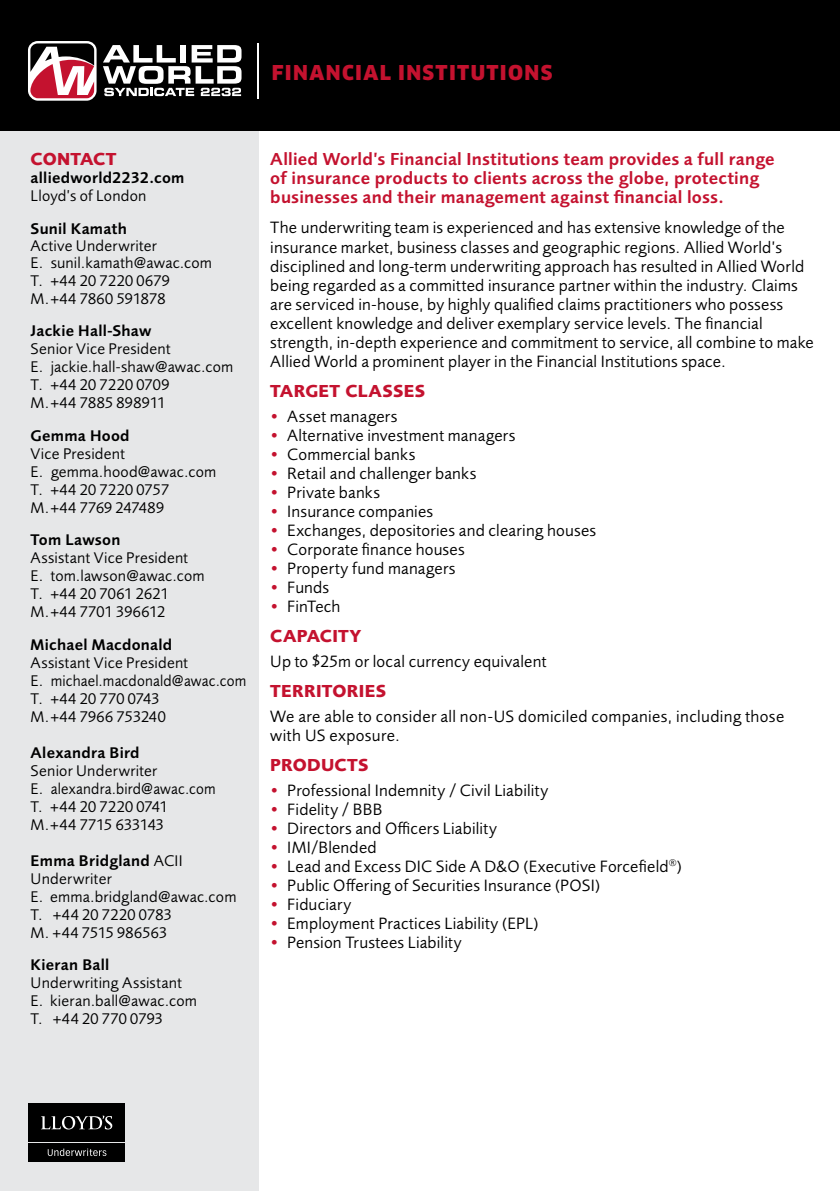
<style>
.page{position:relative;width:840px;height:1191px;background:#fff}
.page>*{position:absolute;margin:0;border:0;box-sizing:border-box;transform-origin:0 0}
.t1{font:900 20px "Clan Pro";letter-spacing:.07em;color:#c4122f}
.t2{font:600 18px/19px "Foundry Sans";letter-spacing:.015em;color:#c4122f}
.t3{font:700 18px "Foundry Sans";letter-spacing:.015em;color:#c4122f}
.t4{font:17px/19px "Foundry Sans";letter-spacing:.015em;color:#000}
.t5{font:16px/18px "Foundry Sans";letter-spacing:.015em;color:#000}
.t6{font:600 16px "Foundry Sans";letter-spacing:.015em;color:#000}
.s1{font-weight:600}
.s2{color:#c4122f}
</style>
<div class="page">
<div style="left:0;top:0;width:259px;height:1191px;background:#e6e7e8"></div>
<div style="left:0;top:0;width:839px;height:130px;background:#000"></div>
<svg style="left:28px;top:41px;width:68px;height:60px"></svg>
<svg style="left:30px;top:43px;width:64px;height:55px"></svg>
<svg style="left:103px;top:45px;width:138px;height:51px"></svg>
<hr style="left:257px;top:43px;width:1px;height:56px;background:#fff">
<div style="left:29px;top:1143px;width:96px;height:19px;background:#000"></div>
<svg style="left:48px;top:1148px;width:58px;height:8px"></svg>
<div style="left:29px;top:1103px;width:96px;height:39px;background:#000"></div>
<svg style="left:41px;top:1115px;width:71px;height:14px"></svg>
<p class="t1" style="left:272px;top:61px;width:282px">FINANCIAL INSTITUTIONS</p>
<p class="t3" style="left:31px;top:148px;width:87px">CONTACT</p>
<p class="t6" style="left:31px;top:169px;width:155px">alliedworld2232.com</p>
<p class="t5" style="left:31px;top:187px;width:117px">Lloyd’s of London</p>
<p class="t6" style="left:31px;top:219px;width:98px">Sunil Kamath</p>
<p class="t5" style="left:31px;top:237px;width:183px">Active Underwriter<br>E. sunil.kamath@awac.com<br>T. +44 20 7220 0679<br>M.+44 7860 591878</p>
<p class="t6" style="left:31px;top:322px;width:122px">Jackie Hall-Shaw</p>
<p class="t5" style="left:31px;top:340px;width:204px">Senior Vice President<br>E. jackie.hall-shaw@awac.com<br>T. +44 20 7220 0709<br>M.+44 7885 898911</p>
<p class="t6" style="left:31px;top:426px;width:100px">Gemma Hood</p>
<p class="t5" style="left:31px;top:445px;width:187px">Vice President<br>E. gemma.hood@awac.com<br>T. +44 20 7220 0757<br>M.+44 7769 247489</p>
<p class="t6" style="left:31px;top:530px;width:91px">Tom Lawson</p>
<p class="t5" style="left:31px;top:549px;width:175px">Assistant Vice President<br>E. tom.lawson@awac.com<br>T. +44 20 7061 2621<br>M.+44 7701 396612</p>
<p class="t6" style="left:31px;top:635px;width:143px">Michael Macdonald</p>
<p class="t5" style="left:31px;top:653px;width:217px">Assistant Vice President<br>E. michael.macdonald@awac.com<br>T. +44 20 770 0743<br>M.+44 7966 753240</p>
<p class="t6" style="left:31px;top:743px;width:110px">Alexandra Bird</p>
<p class="t5" style="left:31px;top:761px;width:186px">Senior Underwriter<br>E. alexandra.bird@awac.com<br>T. +44 20 7220 0741<br>M.+44 7715 633143</p>
<p class="t5" style="left:31px;top:851px;width:207px"><span class="s1">Emma Bridgland</span> ACII<br>Underwriter<br>E. emma.bridgland@awac.com<br>T. +44 20 7220 0783<br>M. +44 7515 986563</p>
<p class="t6" style="left:31px;top:955px;width:80px">Kieran Ball</p>
<p class="t5" style="left:31px;top:974px;width:168px">Underwriting Assistant<br>E. kieran.ball@awac.com<br>T. +44 20 770 0793</p>
<p class="t2" style="left:270px;top:150px;width:505px">Allied World’s Financial Institutions team provides a full range of insurance products to clients across the globe, protecting businesses and their management against financial loss.</p>
<p class="t4" style="left:270px;top:219px;width:544px">The underwriting team is experienced and has extensive knowledge of the insurance market, business classes and geographic regions. Allied World’s disciplined and long-term underwriting approach has resulted in Allied World being regarded as a committed insurance partner within the industry. Claims are serviced in-house, by highly qualified claims practitioners who possess excellent knowledge and deliver exemplary service levels. The financial strength, in-depth experience and commitment to service, all combine to make Allied World a prominent player in the Financial Institutions space.</p>
<p class="t3" style="left:270px;top:380px;width:156px">TARGET CLASSES</p>
<p class="t4" style="left:270px;top:407px;width:128px"><span class="s2">•</span> Asset managers</p>
<p class="t4" style="left:270px;top:426px;width:246px"><span class="s2">•</span> Alternative investment managers</p>
<p class="t4" style="left:270px;top:445px;width:146px"><span class="s2">•</span> Commercial banks</p>
<p class="t4" style="left:270px;top:464px;width:207px"><span class="s2">•</span> Retail and challenger banks</p>
<p class="t4" style="left:270px;top:483px;width:111px"><span class="s2">•</span> Private banks</p>
<p class="t4" style="left:270px;top:502px;width:164px"><span class="s2">•</span> Insurance companies</p>
<p class="t4" style="left:270px;top:521px;width:327px"><span class="s2">•</span> Exchanges, depositories and clearing houses</p>
<p class="t4" style="left:270px;top:540px;width:196px"><span class="s2">•</span> Corporate finance houses</p>
<p class="t4" style="left:270px;top:559px;width:187px"><span class="s2">•</span> Property fund managers</p>
<p class="t4" style="left:270px;top:578px;width:60px"><span class="s2">•</span> Funds</p>
<p class="t4" style="left:270px;top:597px;width:72px"><span class="s2">•</span> FinTech</p>
<p class="t3" style="left:270px;top:625px;width:93px">CAPACITY</p>
<p class="t4" style="left:270px;top:652px;width:278px">Up to $25m or local currency equivalent</p>
<p class="t3" style="left:270px;top:680px;width:117px">TERRITORIES</p>
<p class="t4" style="left:270px;top:707px;width:515px">We are able to consider all non-US domiciled companies, including those with US exposure.</p>
<p class="t3" style="left:270px;top:754px;width:100px">PRODUCTS</p>
<p class="t4" style="left:270px;top:781px;width:279px"><span class="s2">•</span> Professional Indemnity / Civil Liability</p>
<p class="t4" style="left:270px;top:800px;width:113px"><span class="s2">•</span> Fidelity / BBB</p>
<p class="t4" style="left:270px;top:819px;width:228px"><span class="s2">•</span> Directors and Officers Liability</p>
<p class="t4" style="left:270px;top:838px;width:108px"><span class="s2">•</span> IMI/Blended</p>
<p class="t4" style="left:270px;top:857px;width:413px"><span class="s2">•</span> Lead and Excess DIC Side A D&amp;O (Executive Forcefield<sup>®</sup>)</p>
<p class="t4" style="left:270px;top:876px;width:331px"><span class="s2">•</span> Public Offering of Securities Insurance (POSI)</p>
<p class="t4" style="left:270px;top:895px;width:82px"><span class="s2">•</span> Fiduciary</p>
<p class="t4" style="left:270px;top:914px;width:269px"><span class="s2">•</span> Employment Practices Liability (EPL)</p>
<p class="t4" style="left:270px;top:933px;width:193px"><span class="s2">•</span> Pension Trustees Liability</p>
</div>
